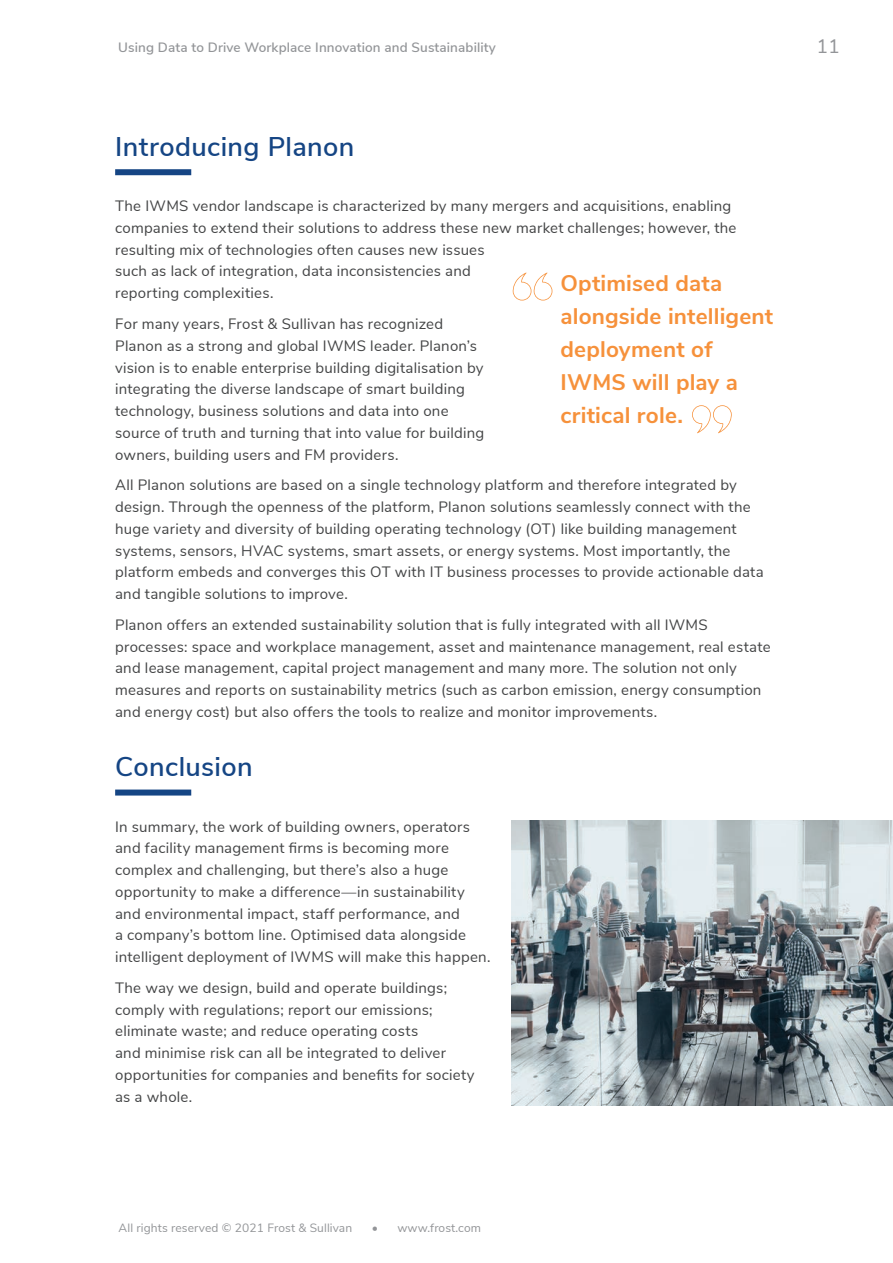
<style>
.page{position:relative;width:893px;height:1263px;background:#fff}
.page>*{position:absolute;margin:0;border:0;box-sizing:border-box;transform-origin:0 0}
.t1{font:600 27px "Nunito Sans";letter-spacing:.015em;color:#154584}
.Pull_Quote_non-photo{font:700 22.5px/33px "Nunito Sans";letter-spacing:.01em;color:#f6913b}
.t2{font:19.5px "Nunito Sans";color:#939598}
.Text_body{font:15px/21.8px "Nunito Sans";letter-spacing:.015em;color:#434445}
.t3{font:600 13.5px "Nunito Sans";letter-spacing:.01em;color:#939598}
.t4{font:12px "Nunito Sans";letter-spacing:.01em;color:#939598}
</style>
<div class="page">
<div style="left:115px;top:169px;width:76px;height:6px;background:#154584"></div>
<div style="left:115px;top:789px;width:76px;height:6px;background:#154584"></div>
<svg style="left:513px;top:273px;width:39px;height:27px"></svg>
<svg style="left:692px;top:405px;width:40px;height:28px"></svg>
<img style="left:512px;top:821px;width:381px;height:285px">
<p class="t3" style="left:118px;top:38px;width:379px">Using Data to Drive Workplace Innovation and Sustainability</p>
<h3 class="t2" style="left:816px;top:32px;width:25px">11</h3>
<h1 class="t1" style="left:115px;top:127px;width:241px">Introducing Planon</h1>
<p class="Text_body" style="left:115px;top:194px;width:623px">The IWMS vendor landscape is characterized by many mergers and acquisitions, enabling companies to extend their solutions to address these new market challenges; however, the resulting mix of technologies often causes new issues<br>such as lack of integration, data inconsistencies and<br>reporting complexities.</p>
<p class="Text_body" style="left:115px;top:312px;width:371px">For many years, Frost &amp; Sullivan has recognized Planon as a strong and global IWMS leader. Planon’s vision is to enable enterprise building digitalisation by integrating the diverse landscape of smart building technology, business solutions and data into one source of truth and turning that into value for building owners, building users and FM providers.</p>
<p class="Text_body" style="left:115px;top:473px;width:650px">All Planon solutions are based on a single technology platform and therefore integrated by design. Through the openness of the platform, Planon solutions seamlessly connect with the huge variety and diversity of building operating technology (OT) like building management systems, sensors, HVAC systems, smart assets, or energy systems. Most importantly, the platform embeds and converges this OT with IT business processes to provide actionable data and tangible solutions to improve.</p>
<p class="Text_body" style="left:115px;top:613px;width:657px">Planon offers an extended sustainability solution that is fully integrated with all IWMS processes: space and workplace management, asset and maintenance management, real estate and lease management, capital project management and many more. The solution not only measures and reports on sustainability metrics (such as carbon emission, energy consumption and energy cost) but also offers the tools to realize and monitor improvements.</p>
<h1 class="t1" style="left:115px;top:747px;width:139px">Conclusion</h1>
<p class="Pull_Quote_non-photo" style="left:560px;top:265px;width:214px">Optimised data alongside intelligent deployment of<br>IWMS will play a critical role.</p>
<p class="Text_body" style="left:115px;top:814px;width:377px">In summary, the work of building owners, operators and facility management firms is becoming more complex and challenging, but there’s also a huge opportunity to make a difference—in sustainability and environmental impact, staff performance, and<br>a company’s bottom line. Optimised data alongside intelligent deployment of IWMS will make this happen.</p>
<p class="Text_body" style="left:115px;top:976px;width:361px">The way we design, build and operate buildings; comply with regulations; report our emissions; eliminate waste; and reduce operating costs<br>and minimise risk can all be integrated to deliver opportunities for companies and benefits for society as a whole.</p>
<p class="t4" style="left:119px;top:1219px;width:235px">All rights reserved © 2021 Frost &amp; Sullivan</p>
<p class="t4" style="left:372px;top:1219px;width:111px">• www.frost.com</p>
</div>
